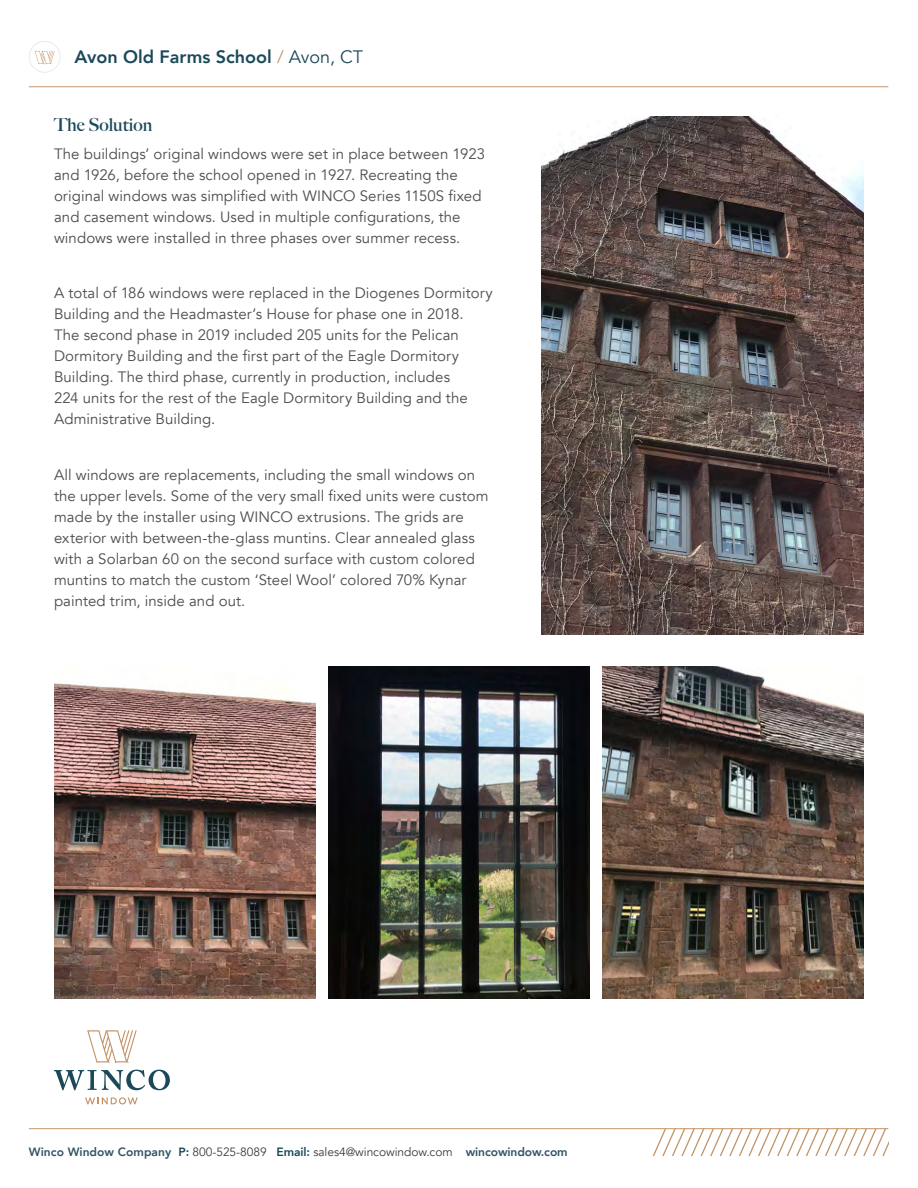
<style>
.page{position:relative;width:918px;height:1188px;background:#fff}
.page>*{position:absolute;margin:0;border:0;box-sizing:border-box;transform-origin:0 0}
.t1{font:800 18px "Avenir";color:#1b4959}
.Paragraph_Style_1{font:700 18px "Big Caslon FB";color:#1b4959}
.Paragraph_Style_1-2{font:15px/21px "Avenir";letter-spacing:.005em;color:#4b4c4d}
.t2{font:12px "Avenir";letter-spacing:-.005em;color:#3d3d3d}
.s1{font-weight:400;color:#c39367}
.s2{font-weight:400}
.s3{font-weight:800;color:#305465}
.s4{font-weight:800;color:#1b4959}
</style>
<div class="page">
<hr style="left:29px;top:1128px;width:859px;height:1px;background:#c39367">
<hr style="left:29px;top:86px;width:859px;height:1px;background:#c39367">
<svg style="left:650px;top:1128px;width:238px;height:28px"></svg>
<img style="left:541px;top:116px;width:323px;height:518px">
<svg style="left:54px;top:1070px;width:116px;height:20px"></svg>
<svg style="left:85px;top:1097px;width:53px;height:7px"></svg>
<svg style="left:87px;top:1030px;width:50px;height:32px"></svg>
<svg style="left:35px;top:51px;width:20px;height:13px"></svg>
<div style="left:29px;top:41px;width:31px;height:32px;border:1px solid #231f20;border-radius:50%"></div>
<img style="left:54px;top:682px;width:261px;height:316px">
<img style="left:603px;top:667px;width:261px;height:331px">
<img style="left:328px;top:667px;width:262px;height:331px">
<p class="t1" style="left:75px;top:43px;width:290px">Avon Old Farms School <span class="s1">/</span> <span class="s2">Avon, CT</span></p>
<p class="Paragraph_Style_1" style="left:54px;top:114px;width:100px">The Solution</p>
<p class="Paragraph_Style_1-2" style="left:54px;top:143px;width:433px">The buildings’ original windows were set in place between 1923 and 1926, before the school opened in 1927. Recreating the original windows was simplified with WINCO Series 1150S fixed and casement windows. Used in multiple configurations, the windows were installed in three phases over summer recess.</p>
<p class="Paragraph_Style_1-2" style="left:54px;top:283px;width:440px">A total of 186 windows were replaced in the Diogenes Dormitory Building and the Headmaster’s House for phase one in 2018.<br>The second phase in 2019 included 205 units for the Pelican Dormitory Building and the first part of the Eagle Dormitory Building. The third phase, currently in production, includes<br>224 units for the rest of the Eagle Dormitory Building and the Administrative Building.</p>
<p class="Paragraph_Style_1-2" style="left:54px;top:464px;width:436px">All windows are replacements, including the small windows on the upper levels. Some of the very small fixed units were custom made by the installer using WINCO extrusions. The grids are exterior with between-the-glass muntins. Clear annealed glass with a Solarban 60 on the second surface with custom colored muntins to match the custom ‘Steel Wool’ colored 70% Kynar painted trim, inside and out.</p>
<p class="t2" style="left:29px;top:1145px;width:540px"><span class="s3">Winco Window Company</span> <span class="s4">P:</span> 800-525-8089 <span class="s4">Email:</span> sales4@wincowindow.com <span class="s3">wincowindow.com</span></p>
</div>
